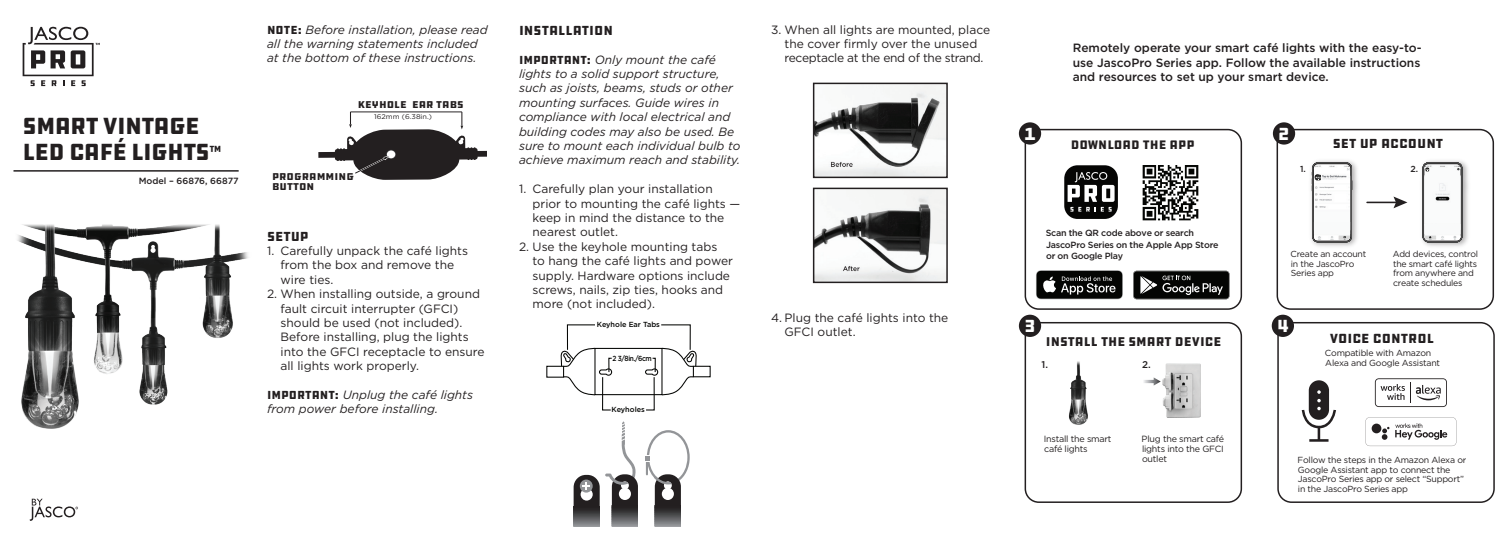
<style>
.page{position:relative;width:1512px;height:540px;background:#fff}
.page>*{position:absolute;margin:0;border:0;box-sizing:border-box;transform-origin:0 0}
.t1{font:24px/25.5px "DDC Hardware";letter-spacing:-.035em;color:#231f20}
.t2{font:18px "DDC Hardware";color:#fff}
.t3{font:13.65px "DDC Hardware";color:#231f20}
.t4{font:13.5px "DDC Hardware";color:#231f20}
.t5{font:13.05px "DDC Hardware";color:#231f20}
.t6{font:12.6px "DDC Hardware";color:#231f20}
.t7{font:12px/14.4px "Gotham";color:#231f20}
.t8{font:italic 12px/14.4px "Gotham";color:#231f20}
.t9{font:500 12px/14.4px "Gotham";color:#231f20;text-align:justify}
.t10{font:10.2px/10.2px "DDC Hardware";color:#231f20;scale:1.08 1}
.t11{font:500 9.75px "Gotham";color:#231f20}
.t12{font:500 9px/11.9px "Gotham";letter-spacing:-.025em;color:#231f20}
.t13{font:9px/9.8px "Gotham";letter-spacing:-.025em;color:#231f20}
.t14{font:500 9px "Gotham";color:#231f20}
.t15{font:8.85px/9.6px "Gotham";letter-spacing:-.025em;color:#231f20}
.t16{font:8.7px/9.4px "Gotham";letter-spacing:-.025em;color:#231f20}
.t17{font:500 8.7px "Gotham";color:#231f20}
.t18{font:500 7.35px "Gotham";color:#040503}
.t19{font:500 7.35px "Gotham";color:#040503;scale:.9 1}
.t20{font:6.75px "Gotham";color:#231f20;scale:1.08 1}
.s1{font-size:18px}
.s2{font-family:"DDC Hardware";font-style:normal}
</style>
<div class="page">
<svg style="left:1036px;top:270px;width:87px;height:29px;background:#353635"></svg>
<svg style="left:1133px;top:271px;width:96px;height:28px;background:#2e2f2d"></svg>
<img style="left:1142px;top:165px;width:57px;height:56px">
<div style="left:1064px;top:165px;width:54px;height:54px;background:#050504;border-radius:13px"></div>
<svg style="left:1068px;top:172px;width:47px;height:40px"></svg>
<div style="left:1025px;top:129px;width:217px;height:181px;border:2px solid #231f20;border-radius:14px"></div>
<img style="left:1310px;top:160px;width:48px;height:87px">
<img style="left:1421px;top:160px;width:48px;height:87px">
<hr style="left:1367px;top:202px;width:31px;height:1px;background:#231f20">
<svg style="left:1394px;top:197px;width:13px;height:11px"></svg>
<svg style="left:1312px;top:164px;width:41px;height:77px"></svg>
<svg style="left:1422px;top:164px;width:41px;height:77px"></svg>
<div style="left:1277px;top:129px;width:217px;height:181px;border:2px solid #231f20;border-radius:14px"></div>
<img style="left:17px;top:224px;width:232px;height:205px">
<img style="left:1069px;top:361px;width:19px;height:64px">
<img style="left:1163px;top:364px;width:37px;height:54px">
<svg style="left:1144px;top:377px;width:17px;height:9px"></svg>
<div style="left:1025px;top:322px;width:217px;height:181px;border:2px solid #231f20;border-radius:14px"></div>
<div style="left:1309px;top:380px;width:20px;height:40px;background:#231f20;border-radius:10px"></div>
<svg style="left:1302px;top:390px;width:34px;height:52px"></svg>
<svg style="left:1366px;top:417px;width:90px;height:29px"></svg>
<div style="left:1372px;top:424px;width:9px;height:9px;background:#231f20;border-radius:50%"></div>
<svg style="left:1375px;top:378px;width:72px;height:29px"></svg>
<div style="left:1277px;top:322px;width:218px;height:181px;border:2px solid #231f20;border-radius:14px"></div>
<div style="left:1019px;top:122px;width:22px;height:23px;background:#231f20;border-radius:50%"></div>
<div style="left:1273px;top:122px;width:22px;height:23px;background:#231f20;border-radius:50%"></div>
<div style="left:1272px;top:315px;width:22px;height:22px;background:#231f20;border-radius:50%"></div>
<div style="left:1019px;top:315px;width:22px;height:22px;background:#231f20;border-radius:50%"></div>
<svg style="left:30px;top:499px;width:48px;height:22px"></svg>
<hr style="left:14px;top:170px;width:225px;height:2px;background:#231f20">
<div style="left:693px;top:366px;width:18px;height:11px;border:1px solid #040503"></div>
<div style="left:546px;top:366px;width:18px;height:12px;border:1px solid #040503"></div>
<div style="left:594px;top:348px;width:69px;height:47px;border:1px solid #040503"></div>
<svg style="left:645px;top:324px;width:52px;height:87px"></svg>
<svg style="left:561px;top:324px;width:52px;height:87px"></svg>
<svg style="left:574px;top:506px;width:26px;height:21px"></svg>
<div style="left:574px;top:475px;width:26px;height:31px;background:#231f20"></div>
<div style="left:581px;top:488px;width:12px;height:13px;background:#fff;border-radius:50%"></div>
<svg style="left:580px;top:480px;width:13px;height:13px"></svg>
<svg style="left:582px;top:482px;width:8px;height:8px"></svg>
<svg style="left:612px;top:505px;width:26px;height:22px"></svg>
<div style="left:612px;top:474px;width:26px;height:31px;background:#231f20"></div>
<div style="left:621px;top:481px;width:8px;height:8px;background:#fff;border-radius:50%"></div>
<div style="left:619px;top:488px;width:12px;height:12px;background:#fff;border-radius:50%"></div>
<svg style="left:605px;top:421px;width:32px;height:64px"></svg>
<svg style="left:655px;top:505px;width:26px;height:22px"></svg>
<div style="left:655px;top:474px;width:26px;height:31px;background:#231f20"></div>
<svg style="left:664px;top:481px;width:8px;height:8px"></svg>
<div style="left:662px;top:488px;width:12px;height:12px;background:#fff;border-radius:50%"></div>
<svg style="left:645px;top:430px;width:45px;height:54px"></svg>
<svg style="left:318px;top:112px;width:169px;height:68px"></svg>
<img style="left:816px;top:191px;width:129px;height:89px">
<div style="left:813px;top:188px;width:135px;height:95px;border:2px solid #231f20"></div>
<img style="left:816px;top:86px;width:129px;height:89px">
<div style="left:813px;top:83px;width:135px;height:95px;border:2px solid #231f20"></div>
<svg style="left:23px;top:27px;width:77px;height:59px"></svg>
<h1 class="t1" style="left:23px;top:113px;width:200px">SMART VINTAGE<br>LED CAFÉ LIGHTS<span class="s1">™</span></h1>
<p class="t14" style="left:139px;top:175px;width:101px">Model – 66876, 66877</p>
<p class="t8" style="left:267px;top:22px;width:222px"><span class="s2">NOTE:</span> Before installation, please read all the warning statements included at the bottom of these instructions.</p>
<p class="t10" style="left:358px;top:99px;width:99px">KEYHOLE EAR TABS</p>
<p class="t20" style="left:374px;top:112px;width:55px">162mm (6.38in.)</p>
<p class="t10" style="left:272px;top:171px;width:77px">PROGRAMMING<br>BUTTON</p>
<p class="t4" style="left:267px;top:227px;width:43px">SETUP</p>
<p class="t7" style="left:281px;top:243px;width:189px;text-indent:-14px">1. Carefully unpack the café lights from the box and remove the wire ties.</p>
<p class="t7" style="left:281px;top:286px;width:206px;text-indent:-14px">2. When installing outside, a ground fault circuit interrupter (GFCI) should be used (not included).<br>Before installing, plug the lights into the GFCI receptacle to ensure all lights work properly.</p>
<p class="t8" style="left:267px;top:387px;width:207px"><span class="s2">IMPORTANT:</span> Unplug the café lights from power before installing.</p>
<p class="t4" style="left:519px;top:22px;width:96px">INSTALLATION</p>
<p class="t8" style="left:519px;top:52px;width:223px"><span class="s2">IMPORTANT:</span> Only mount the café lights to a solid support structure, such as joists, beams, studs or other mounting surfaces. Guide wires in compliance with local electrical and building codes may also be used. Be sure to mount each individual bulb to achieve maximum reach and stability.</p>
<p class="t7" style="left:533px;top:181px;width:209px;text-indent:-14px">1. Carefully plan your installation prior to mounting the café lights — keep in mind the distance to the nearest outlet.</p>
<p class="t7" style="left:533px;top:239px;width:202px;text-indent:-14px">2. Use the keyhole mounting tabs<br>to hang the café lights and power supply. Hardware options include screws, nails, zip ties, hooks and more (not included).</p>
<p class="t18" style="left:597px;top:319px;width:65px">Keyhole Ear Tabs</p>
<p class="t19" style="left:613px;top:353px;width:45px">2 3/8in./6cm</p>
<p class="t18" style="left:612px;top:405px;width:35px">Keyholes</p>
<p class="t7" style="left:771px;top:22px;width:221px;text-align:center">3. When all lights are mounted, place the cover firmly over the unused receptacle at the end of the strand.</p>
<p class="t7" style="left:785px;top:310px;width:165px;text-indent:-14px">4. Plug the café lights into the<br>GFCI outlet.</p>
<p class="t9" style="left:1073px;top:41px;width:350px">Remotely operate your smart café lights with the easy-to&shy;use JascoPro Series app. Follow the available instructions and resources to set up your smart device.</p>
<h2 class="t2" style="left:1024px;top:122px;width:13px">1</h2>
<h2 class="t2" style="left:1278px;top:122px;width:13px">2</h2>
<p class="t6" style="left:1071px;top:137px;width:125px">DOWNLOAD THE APP</p>
<p class="t4" style="left:1333px;top:135px;width:112px">SET UP ACCOUNT</p>
<p class="t17" style="left:1300px;top:163px;width:7px">1.</p>
<p class="t17" style="left:1411px;top:163px;width:9px">2.</p>
<p class="t12" style="left:1046px;top:226px;width:174px">Scan the QR code above or search<br>JascoPro Series on the Apple App Store or on Google Play</p>
<p class="t16" style="left:1290px;top:249px;width:77px">Create an account in the JascoPro<br>Series app</p>
<p class="t16" style="left:1393px;top:249px;width:87px">Add devices, control the smart café lights from anywhere and create schedules</p>
<h2 class="t2" style="left:1024px;top:315px;width:13px">3</h2>
<h2 class="t2" style="left:1277px;top:315px;width:13px">4</h2>
<p class="t3" style="left:1330px;top:330px;width:106px">VOICE CONTROL</p>
<p class="t5" style="left:1046px;top:333px;width:177px">INSTALL THE SMART DEVICE</p>
<p class="t11" style="left:1042px;top:358px;width:8px">1.</p>
<p class="t11" style="left:1142px;top:358px;width:10px">2.</p>
<p class="t15" style="left:1325px;top:348px;width:117px">Compatible with Amazon<br>Alexa and Google Assistant</p>
<p class="t13" style="left:1044px;top:434px;width:69px">Install the smart café lights</p>
<p class="t13" style="left:1142px;top:434px;width:84px;text-align:justify">Plug the smart café lights into the GFCI outlet</p>
<p class="t15" style="left:1298px;top:455px;width:170px">Follow the steps in the Amazon Alexa or Google Assistant app to connect the JascoPro Series app or select “Support” in the JascoPro Series app</p>
</div>
